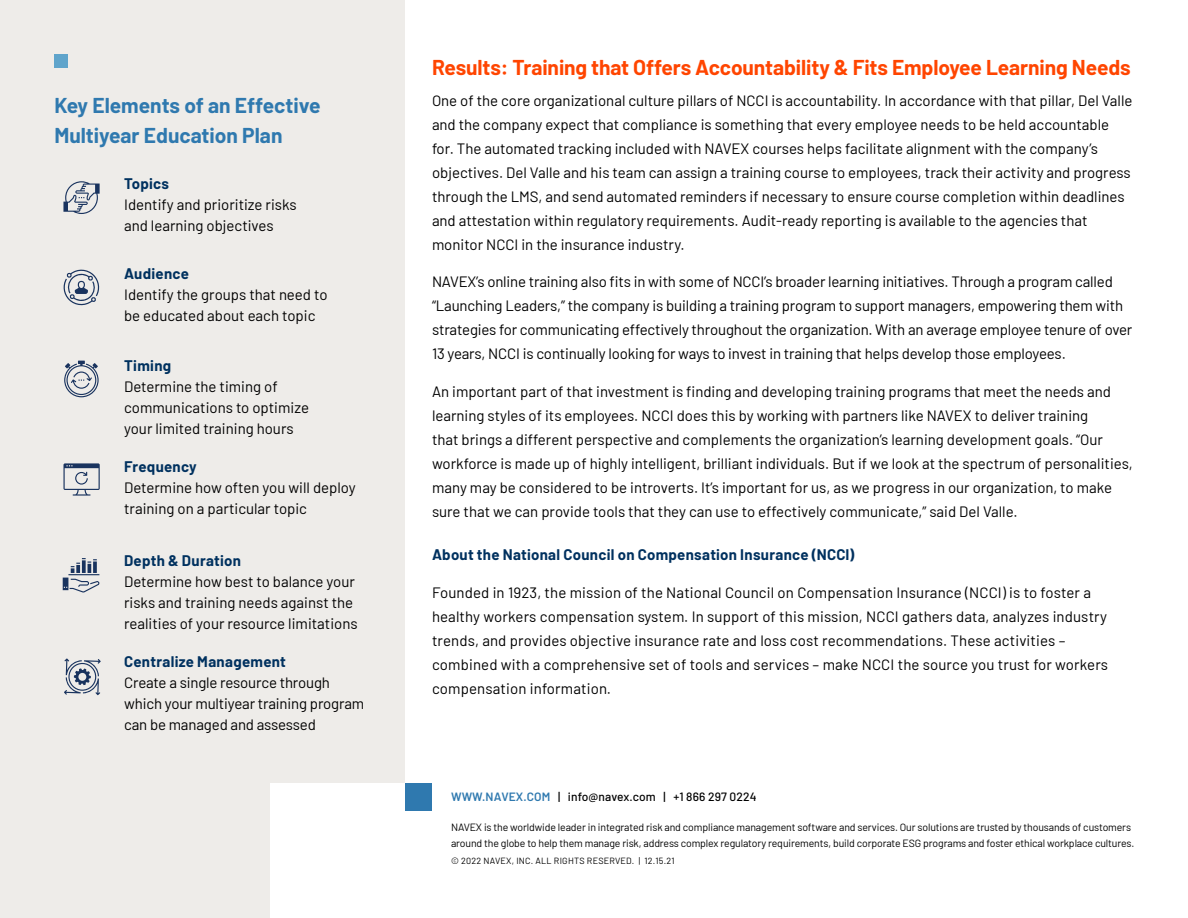
<style>
.page{position:relative;width:1188px;height:918px;background:#fff}
.page>*{position:absolute;margin:0;border:0;box-sizing:border-box;transform-origin:0 0}
.t1{font:700 21px "Barlow";letter-spacing:-.005em;color:#ff4500}
.t2{font:700 21px/30px "Barlow";color:#2f79af}
.t3{font:15px/24px "Barlow";color:#000}
.t4{font:700 15px "Barlow";letter-spacing:.02em;color:#00315f}
.t5{font:500 12px "Barlow";letter-spacing:.01em;color:#000}
.t6{font:10.5px/16.5px "Barlow";letter-spacing:-.01em;color:#000}
.t7{font:9px "Barlow";letter-spacing:.025em;color:#000}
.s1{font-weight:600;color:#2f79af}
</style>
<div class="page">
<div style="left:0;top:0;width:405px;height:918px;background:#eeece9"></div>
<div style="left:270px;top:783px;width:135px;height:135px;background:#fff"></div>
<div style="left:405px;top:783px;width:27px;height:27px;background:#2f79af"></div>
<div style="left:54px;top:54px;width:14px;height:14px;background:#5fa4cb"></div>
<svg style="left:64px;top:361px;width:35px;height:36px"></svg>
<svg style="left:63px;top:463px;width:37px;height:33px"></svg>
<svg style="left:63px;top:558px;width:36px;height:34px"></svg>
<svg style="left:63px;top:181px;width:37px;height:33px"></svg>
<svg style="left:63px;top:269px;width:37px;height:37px"></svg>
<svg style="left:64px;top:658px;width:37px;height:37px"></svg>
<h1 class="t2" style="left:54px;top:88px;width:268px">Key Elements of an Effective<br>Multiyear Education Plan</h1>
<p class="t4" style="left:124px;top:173px;width:46px">Topics</p>
<p class="t3" style="left:124px;top:193px;width:174px;line-height:21px">Identify and prioritize risks and learning objectives</p>
<p class="t4" style="left:124px;top:262px;width:66px">Audience</p>
<p class="t3" style="left:124px;top:283px;width:205px;line-height:21px">Identify the groups that need to be educated about each topic</p>
<p class="t4" style="left:124px;top:355px;width:49px">Timing</p>
<p class="t3" style="left:124px;top:375px;width:186px;line-height:21px">Determine the timing of communications to optimize your limited training hours</p>
<p class="t4" style="left:124px;top:455px;width:74px">Frequency</p>
<p class="t3" style="left:124px;top:476px;width:233px;line-height:21px">Determine how often you will deploy training on a particular topic</p>
<p class="t4" style="left:124px;top:549px;width:118px">Depth &amp; Duration</p>
<p class="t3" style="left:124px;top:570px;width:235px;line-height:21px">Determine how best to balance your risks and training needs against the realities of your resource limitations</p>
<p class="t4" style="left:124px;top:651px;width:163px">Centralize Management</p>
<p class="t3" style="left:124px;top:671px;width:242px;line-height:21px">Create a single resource through which your multiyear training program can be managed and assessed</p>
<h1 class="t1" style="left:432px;top:52px;width:700px">Results: Training that Offers Accountability &amp; Fits Employee Learning Needs</h1>
<p class="t3" style="left:432px;top:87px;width:702px">One of the core organizational culture pillars of NCCI is accountability. In accordance with that pillar, Del Valle and the company expect that compliance is something that every employee needs to be held accountable for. The automated tracking included with NAVEX courses helps facilitate alignment with the company’s objectives. Del Valle and his team can assign a training course to employees, track their activity and progress through the LMS, and send automated reminders if necessary to ensure course completion within deadlines and attestation within regulatory requirements. Audit-ready reporting is available to the agencies that monitor NCCI in the insurance industry.</p>
<p class="t3" style="left:432px;top:269px;width:702px">NAVEX’s online training also fits in with some of NCCI’s broader learning initiatives. Through a program called “Launching Leaders,” the company is building a training program to support managers, empowering them with strategies for communicating effectively throughout the organization. With an average employee tenure of over 13 years, NCCI is continually looking for ways to invest in training that helps develop those employees.</p>
<p class="t3" style="left:432px;top:378px;width:702px">An important part of that investment is finding and developing training programs that meet the needs and learning styles of its employees. NCCI does this by working with partners like NAVEX to deliver training<br>that brings a different perspective and complements the organization’s learning development goals. “Our workforce is made up of highly intelligent, brilliant individuals. But if we look at the spectrum of personalities, many may be considered to be introverts. It’s important for us, as we progress in our organization, to make sure that we can provide tools that they can use to effectively communicate,” said Del Valle.</p>
<p class="t4" style="left:432px;top:544px;width:424px">About the National Council on Compensation Insurance (NCCI)</p>
<p class="t3" style="left:432px;top:579px;width:678px">Founded in 1923, the mission of the National Council on Compensation Insurance (NCCI) is to foster a healthy workers compensation system. In support of this mission, NCCI gathers data, analyzes industry trends, and provides objective insurance rate and loss cost recommendations. These activities – combined with a comprehensive set of tools and services – make NCCI the source you trust for workers compensation information.</p>
<p class="t5" style="left:451px;top:788px;width:307px"><span class="s1">WWW.NAVEX.COM</span> | info@navex.com | +1 866 297 0224</p>
<p class="t6" style="left:451px;top:818px;width:685px">NAVEX is the worldwide leader in integrated risk and compliance management software and services. Our solutions are trusted by thousands of customers around the globe to help them manage risk, address complex regulatory requirements, build corporate ESG programs and foster ethical workplace cultures.</p>
<p class="t7" style="left:451px;top:854px;width:225px">© 2022 NAVEX, INC. ALL RIGHTS RESERVED. | 12.15.21</p>
</div>
